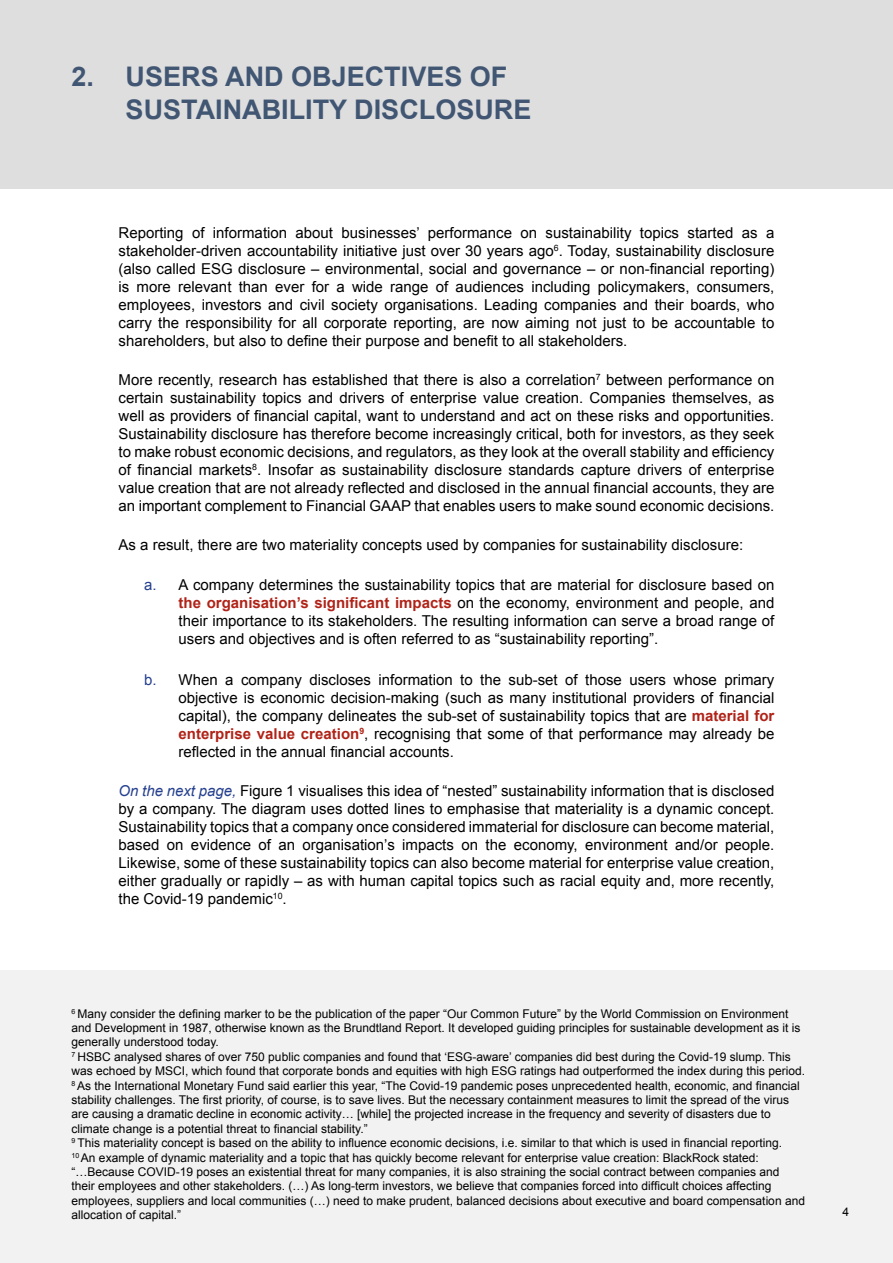
<style>
.page{position:relative;width:893px;height:1263px;background:#fff}
.page>*{position:absolute;margin:0;border:0;box-sizing:border-box;transform-origin:0 0}
.t1{font:700 27px/32.4px "Arial";color:#415673}
.t2{font:15px/18px "Arial";color:#000;text-align:justify}
.t3{font:12px/14.4px "Arial";color:#000}
.s1{color:#25408f}
.s2{font-weight:700;color:#b02318}
.s3{font-style:italic;color:#25408f}
</style>
<div class="page">
<div style="left:0;top:0;width:892px;height:189px;background:#dedede"></div>
<div style="left:0;top:1121px;width:892px;height:142px;background:#f2f2f2"></div>
<div style="left:0;top:970px;width:892px;height:158px;background:#f2f2f2"></div>
<h1 class="t1" style="left:126px;top:61px;width:407px;text-indent:-54px">2. USERS AND OBJECTIVES OF<br>SUSTAINABILITY DISCLOSURE</h1>
<p class="t2" style="left:118px;top:223px;width:657px">Reporting of information about businesses’ performance on sustainability topics started as a stakeholder-driven accountability initiative just over 30 years ago<sup>6</sup>. Today, sustainability disclosure (also called ESG disclosure – environmental, social and governance – or non-financial reporting) is more relevant than ever for a wide range of audiences including policymakers, consumers, employees, investors and civil society organisations. Leading companies and their boards, who carry the responsibility for all corporate reporting, are now aiming not just to be accountable to shareholders, but also to define their purpose and benefit to all stakeholders.</p>
<p class="t2" style="left:118px;top:370px;width:657px">More recently, research has established that there is also a correlation<sup>7</sup> between performance on certain sustainability topics and drivers of enterprise value creation. Companies themselves, as well as providers of financial capital, want to understand and act on these risks and opportunities.<br>Sustainability disclosure has therefore become increasingly critical, both for investors, as they seek to make robust economic decisions, and regulators, as they look at the overall stability and efficiency of financial markets<sup>8</sup>. Insofar as sustainability disclosure standards capture drivers of enterprise value creation that are not already reflected and disclosed in the annual financial accounts, they are an important complement to Financial GAAP that enables users to make sound economic decisions.</p>
<p class="t2" style="left:119px;top:535px;width:626px">As a result, there are two materiality concepts used by companies for sustainability disclosure:</p>
<p class="t2" style="left:179px;top:576px;width:597px;text-indent:-34px"><span class="s1">a.</span> A company determines the sustainability topics that are material for disclosure based on <span class="s2">the organisation’s significant impacts</span> on the economy, environment and people, and their importance to its stakeholders. The resulting information can serve a broad range of users and objectives and is often referred to as “sustainability reporting”.</p>
<p class="t2" style="left:178px;top:670px;width:597px;text-indent:-34px"><span class="s1">b.</span> When a company discloses information to the sub-set of those users whose primary objective is economic decision-making (such as many institutional providers of financial capital), the company delineates the sub-set of sustainability topics that are <span class="s2">material for enterprise value creation</span><sup>9</sup>, recognising that some of that performance may already be reflected in the annual financial accounts.</p>
<p class="t2" style="left:118px;top:781px;width:657px"><span class="s3">On the next page,</span> Figure 1 visualises this idea of “nested” sustainability information that is disclosed by a company. The diagram uses dotted lines to emphasise that materiality is a dynamic concept.<br>Sustainability topics that a company once considered immaterial for disclosure can become material, based on evidence of an organisation’s impacts on the economy, environment and/or people.<br>Likewise, some of these sustainability topics can also become material for enterprise value creation, either gradually or rapidly – as with human capital topics such as racial equity and, more recently, the Covid-19 pandemic<sup>10</sup>.</p>
<p class="t3" style="left:72px;top:1006px;width:735px"><sup>6</sup> Many consider the defining marker to be the publication of the paper “Our Common Future” by the World Commission on Environment and Development in 1987, otherwise known as the Brundtland Report. It developed guiding principles for sustainable development as it is generally understood today.<br><sup>7</sup> HSBC analysed shares of over 750 public companies and found that ‘ESG-aware’ companies did best during the Covid-19 slump. This was echoed by MSCI, which found that corporate bonds and equities with high ESG ratings had outperformed the index during this period.<br><sup>8</sup> As the International Monetary Fund said earlier this year, “The Covid-19 pandemic poses unprecedented health, economic, and financial stability challenges. The first priority, of course, is to save lives. But the necessary containment measures to limit the spread of the virus are causing a dramatic decline in economic activity… [while] the projected increase in the frequency and severity of disasters due to climate change is a potential threat to financial stability.”<br><sup>9</sup> This materiality concept is based on the ability to influence economic decisions, i.e. similar to that which is used in financial reporting.<br><sup>10</sup> An example of dynamic materiality and a topic that has quickly become relevant for enterprise value creation: BlackRock stated: “…Because COVID-19 poses an existential threat for many companies, it is also straining the social contract between companies and their employees and other stakeholders. (…) As long-term investors, we believe that companies forced into difficult choices affecting employees, suppliers and local communities (…) need to make prudent, balanced decisions about executive and board compensation and allocation of capital.”</p>
<p class="t3" style="left:842px;top:1205px;width:8px">4</p>
</div>
